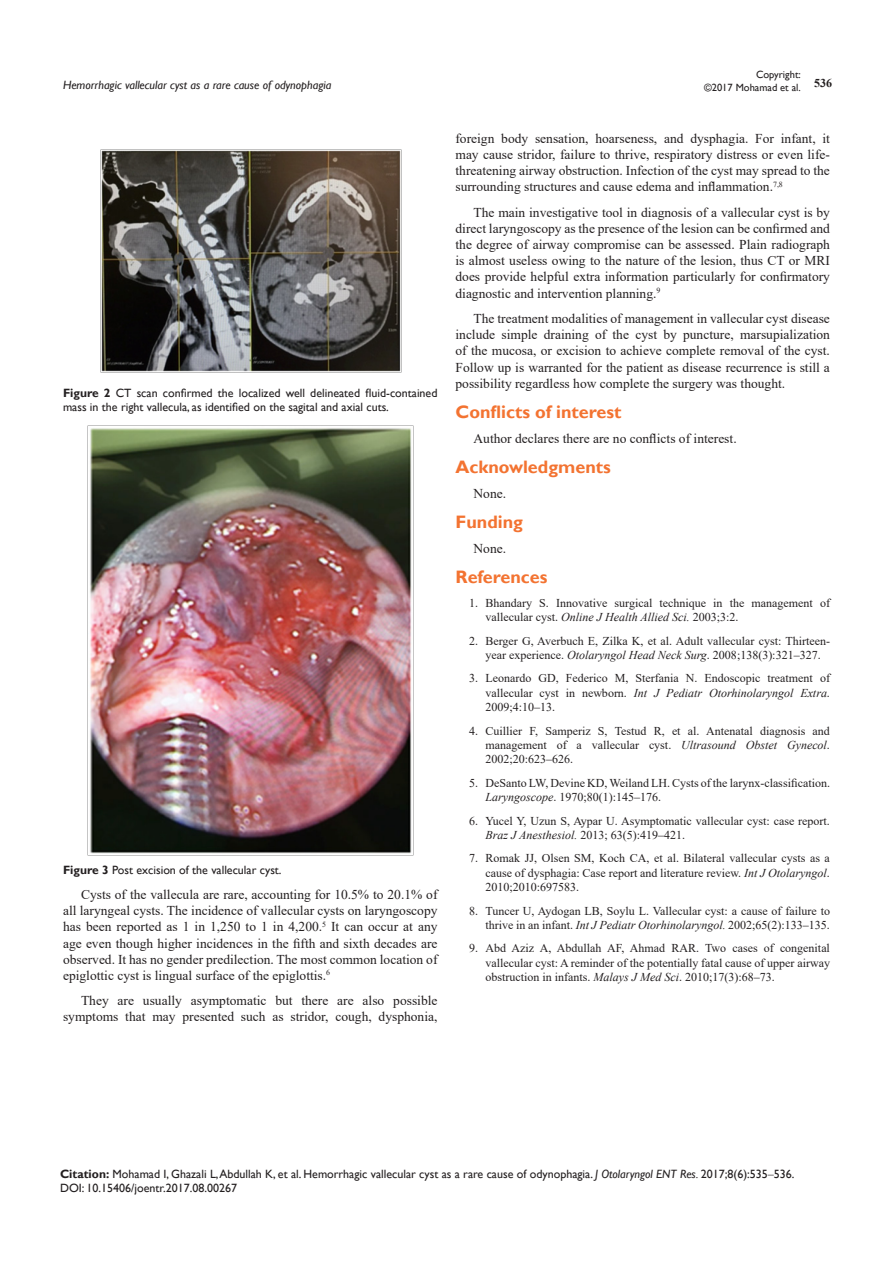
<style>
.page{position:relative;width:893px;height:1263px;background:#fff}
.page>*{position:absolute;margin:0;border:0;box-sizing:border-box;transform-origin:0 0}
.List_Paragraph{font:700 18px "Gill Sans";color:#f37331}
.t1{font:13.5px/16.2px "Times New Roman";color:#231f20;text-align:justify}
.t2{font:12px/14.4px "Times New Roman";color:#231f20;text-align:justify}
.Citation{font:12px/14.4px "Gill Sans";color:#231f20}
.t3{font:italic 12px "Gill Sans";color:#231f20}
.t4{font:700 12px "Times New Roman";color:#231f20}
.t5{font:10.5px/12.6px "Gill Sans";color:#231f20;text-align:right}
.s1{font-weight:700}
.s2{font-style:italic}
.s3{font-family:"Times New Roman"}
</style>
<div class="page">
<img style="left:100px;top:150px;width:301px;height:222px">
<img style="left:88px;top:428px;width:325px;height:428px">
<p class="t5" style="left:704px;top:69px;width:98px">Copyright:<br>©2017 Mohamad et al.</p>
<p class="t3" style="left:63px;top:78px;width:270px">Hemorrhagic vallecular cyst as a rare cause of odynophagia</p>
<p class="t4" style="left:814px;top:75px;width:19px">536</p>
<p class="Citation" style="left:63px;top:386px;width:376px"><span class="s1">Figure 2</span> CT scan confirmed the localized well delineated fluid-contained mass in the right vallecula, as identified on the sagital and axial cuts.</p>
<p class="Citation" style="left:63px;top:863px;width:220px"><span class="s1">Figure 3</span> Post excision of the vallecular cyst.</p>
<p class="t1" style="left:63px;top:886px;width:376px;text-indent:18px">Cysts of the vallecula are rare, accounting for 10.5% to 20.1% of all laryngeal cysts. The incidence of vallecular cysts on laryngoscopy has been reported as 1 in 1,250 to 1 in 4,200.<sup>5</sup> It can occur at any age even though higher incidences in the fifth and sixth decades are observed. It has no gender predilection. The most common location of epiglottic cyst is lingual surface of the epiglottis.<sup>6</sup></p>
<p class="t1" style="left:63px;top:992px;width:376px;text-align:right">They are usually asymptomatic but there are also possible symptoms that may presented such as stridor, cough, dysphonia,</p>
<p class="t1" style="left:455px;top:130px;width:376px">foreign body sensation, hoarseness, and dysphagia. For infant, it may cause stridor, failure to thrive, respiratory distress or even life&shy;threatening airway obstruction. Infection of the cyst may spread to the surrounding structures and cause edema and inflammation.<sup>7,8</sup></p>
<p class="t1" style="left:455px;top:204px;width:376px;text-indent:18px">The main investigative tool in diagnosis of a vallecular cyst is by direct laryngoscopy as the presence of the lesion can be confirmed and the degree of airway compromise can be assessed. Plain radiograph is almost useless owing to the nature of the lesion, thus CT or MRI does provide helpful extra information particularly for confirmatory diagnostic and intervention planning.<sup>9</sup></p>
<p class="t1" style="left:455px;top:310px;width:376px;text-indent:18px">The treatment modalities of management in vallecular cyst disease include simple draining of the cyst by puncture, marsupialization of the mucosa, or excision to achieve complete removal of the cyst.<br>Follow up is warranted for the patient as disease recurrence is still a possibility regardless how complete the surgery was thought.</p>
<p class="List_Paragraph" style="left:455px;top:401px;width:168px">Conflicts of interest</p>
<p class="t1" style="left:473px;top:430px;width:265px">Author declares there are no conflicts of interest.</p>
<p class="List_Paragraph" style="left:455px;top:456px;width:157px">Acknowledgments</p>
<p class="t1" style="left:473px;top:485px;width:34px">None.</p>
<p class="List_Paragraph" style="left:455px;top:511px;width:69px">Funding</p>
<p class="t1" style="left:473px;top:540px;width:34px">None.</p>
<p class="List_Paragraph" style="left:455px;top:566px;width:94px">References</p>
<p class="t2" style="left:485px;top:595px;width:346px;text-indent:-16px">1. Bhandary S. Innovative surgical technique in the management of vallecular cyst. <span class="s2">Online J Health Allied Sci.</span> 2003;3:2.</p>
<p class="t2" style="left:469px;top:633px;width:362px;text-align:center">2. Berger G, Averbuch E, Zilka K, et al. Adult vallecular cyst: Thirteen&shy;year experience. <span class="s2">Otolaryngol Head Neck Surg</span>. 2008;138(3):321‒327.</p>
<p class="t2" style="left:485px;top:671px;width:346px;text-indent:-16px">3. Leonardo GD, Federico M, Sterfania N. Endoscopic treatment of vallecular cyst in newborn. <span class="s2">Int J Pediatr Otorhinolaryngol Extra</span>.<br>2009;4:10‒13.</p>
<p class="t2" style="left:485px;top:723px;width:346px;text-indent:-16px">4. Cuillier F, Samperiz S, Testud R, et al. Antenatal diagnosis and management of a vallecular cyst. <span class="s2">Ultrasound Obstet Gynecol</span>.<br>2002;20:623‒626.</p>
<p class="t2" style="left:485px;top:775px;width:346px;text-indent:-16px">5. DeSanto LW, Devine KD, Weiland LH. Cysts of the larynx-classification.<br><span class="s2">Laryngoscope</span>. 1970;80(1):145‒176.</p>
<p class="t2" style="left:485px;top:813px;width:346px;text-indent:-16px">6. Yucel Y, Uzun S, Aypar U. Asymptomatic vallecular cyst: case report.<br><span class="s2">Braz J Anesthesiol.</span> 2013; 63(5):419‒421.</p>
<p class="t2" style="left:485px;top:851px;width:346px;text-indent:-16px">7. Romak JJ, Olsen SM, Koch CA, et al. Bilateral vallecular cysts as a cause of dysphagia: Case report and literature review. <span class="s2">Int J Otolaryngol</span>.<br>2010;2010:697583.</p>
<p class="t2" style="left:469px;top:903px;width:362px;text-align:right">8. Tuncer U, Aydogan LB, Soylu L. Vallecular cyst: a cause of failure to thrive in an infant. <span class="s2">Int J Pediatr Otorhinolaryngol.</span> 2002;65(2):133‒135.</p>
<p class="t2" style="left:485px;top:941px;width:346px;text-indent:-16px">9. Abd Aziz A, Abdullah AF, Ahmad RAR. Two cases of congenital vallecular cyst: A reminder of the potentially fatal cause of upper airway obstruction in infants. <span class="s2">Malays J Med Sci</span>. 2010;17(3):68‒73.</p>
<p class="Citation" style="left:60px;top:1167px;width:736px"><span class="s1">Citation:</span> Mohamad I, Ghazali L, Abdullah K, et al. Hemorrhagic vallecular cyst as a rare cause of odynophagia. <span class="s2">J Otolaryngol ENT Res.</span> 2017;8(6):535<span class="s3">‒</span>536.</p>
<p class="Citation" style="left:60px;top:1181px;width:179px">DOI: 10.15406/joentr.2017.08.00267</p>
</div>
